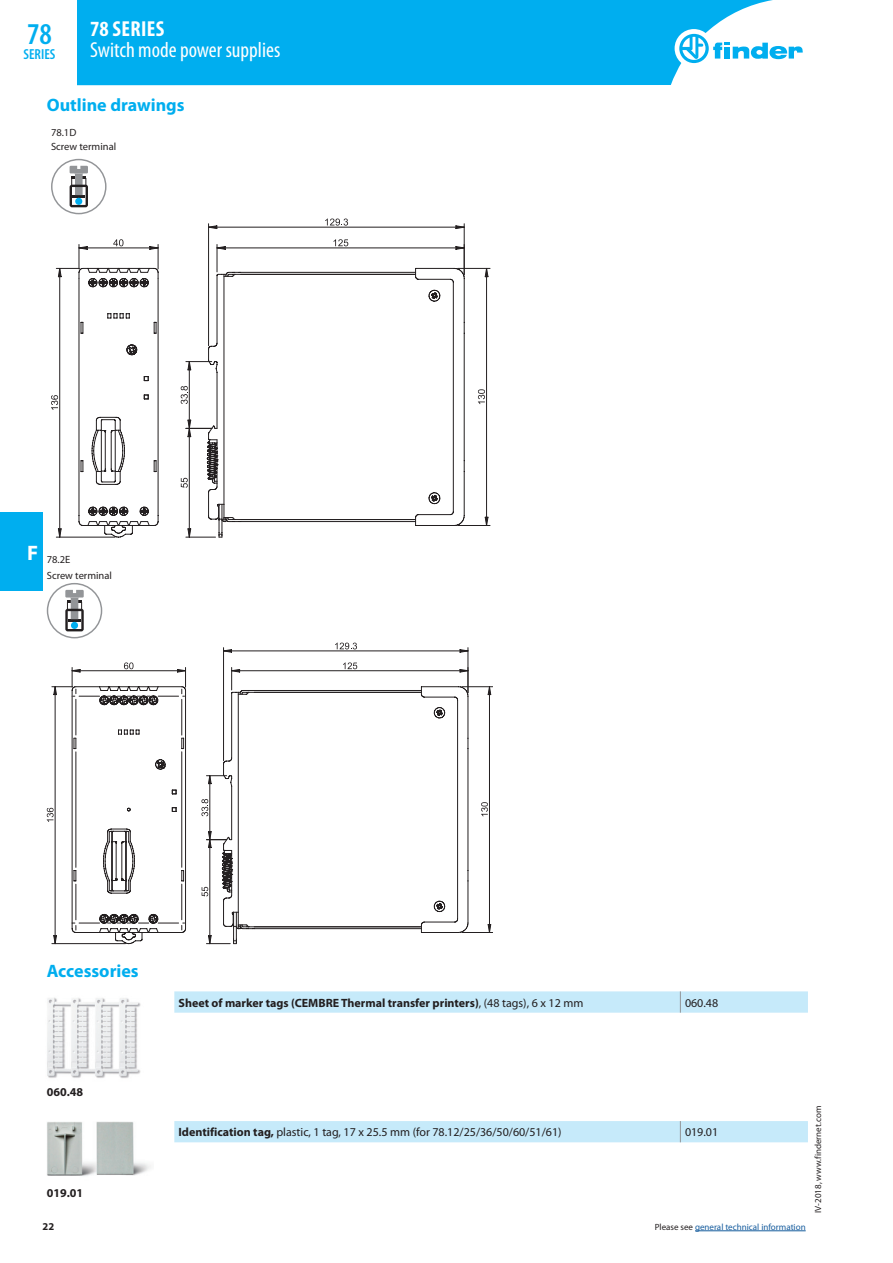
<style>
.page{position:relative;width:893px;height:1263px;background:#fff}
.page>*{position:absolute;margin:0;border:0;box-sizing:border-box;transform-origin:0 0}
.t1{font:600 condensed 30.3px "Myriad Pro";color:#00aeef}
.t2{font:condensed 21.75px "Myriad Pro";color:#fff}
.t3{font:700 condensed 21.75px "Myriad Pro";letter-spacing:.02em;color:#fff}
.t4{font:700 21px "Myriad Pro";color:#fff}
.t5{font:700 18px "Myriad Pro";color:#00aeef}
.t6{font:600 condensed 14.55px "Myriad Pro";color:#00aeef}
.t7{font:12px "Myriad Pro";color:#231f20}
.t8{font:700 12px "Myriad Pro";color:#231f20}
.t9{font:10.5px/14.2px "Myriad Pro";color:#231f20}
.t10{font:700 10.5px "Myriad Pro";color:#231f20}
.t11{font:9px "Myriad Pro";color:#175d9e}
.t12{font:9px "Myriad Pro";color:#231f20}
.s1{font-weight:400}
.s2{font-weight:700}
.s3{color:#231f20}
</style>
<div class="page">
<div style="left:0;top:512px;width:43px;height:79px;background:#00aeef"></div>
<div style="left:51px;top:159px;width:56px;height:55px;border:1px solid #939598;border-radius:50%"></div>
<svg style="left:70px;top:166px;width:18px;height:41px"></svg>
<hr style="left:458px;top:268px;width:32px;height:1px;background:#231f20">
<hr style="left:458px;top:525px;width:32px;height:1px;background:#231f20">
<svg style="left:51px;top:219px;width:414px;height:319px"></svg>
<div style="left:47px;top:583px;width:55px;height:55px;border:1px solid #939598;border-radius:50%"></div>
<svg style="left:65px;top:590px;width:19px;height:41px"></svg>
<svg style="left:47px;top:662px;width:139px;height:282px"></svg>
<svg style="left:55px;top:686px;width:436px;height:258px"></svg>
<hr style="left:462px;top:686px;width:31px;height:1px;background:#231f20">
<hr style="left:462px;top:932px;width:31px;height:1px;background:#231f20">
<svg style="left:469px;top:686px;width:21px;height:246px"></svg>
<svg style="left:201px;top:643px;width:268px;height:301px"></svg>
<svg style="left:174px;top:991px;width:634px;height:151px"></svg>
<svg style="left:680px;top:1121px;width:1px;height:21px"></svg>
<svg style="left:680px;top:991px;width:1px;height:22px"></svg>
<img style="left:47px;top:997px;width:94px;height:81px">
<img style="left:47px;top:1121px;width:104px;height:55px">
<hr style="left:695px;top:1230px;width:111px;height:1px;background:#175d9e">
<div style="left:77px;top:0;width:696px;height:85px;background:#00aeef"></div>
<div style="left:675px;top:29px;width:38px;height:39px;background:#fff;border-radius:50%"></div>
<svg style="left:679px;top:34px;width:124px;height:29px"></svg>
<h1 class="t1" style="left:27px;top:17px;width:26px">78</h1>
<p class="t6" style="left:24px;top:46px;width:33px">SERIES</p>
<h2 class="t3" style="left:90px;top:16px;width:76px">78 SERIES</h2>
<h2 class="t2" style="left:90px;top:37px;width:192px">Switch mode power supplies</h2>
<h3 class="t5" style="left:47px;top:93px;width:139px">Outline drawings</h3>
<p class="t9" style="left:51px;top:125px;width:67px">78.1D<br>Screw terminal</p>
<h3 class="t4" style="left:27px;top:539px;width:13px">F</h3>
<p class="t9" style="left:47px;top:551px;width:67px;line-height:16.2px">78.2E<br>Screw terminal</p>
<h3 class="t5" style="left:47px;top:959px;width:93px">Accessories</h3>
<p class="t8" style="left:179px;top:995px;width:406px">Sheet of marker tags (CEMBRE Thermal transfer printers)<span class="s1">, (48 tags), 6 x 12 mm</span></p>
<p class="t7" style="left:685px;top:995px;width:35px">060.48</p>
<p class="t8" style="left:47px;top:1084px;width:38px">060.48</p>
<p class="t8" style="left:47px;top:1185px;width:38px">019.01</p>
<p class="t7" style="left:179px;top:1125px;width:384px"><span class="s2">Identification tag,</span> plastic, 1 tag, 17 x 25.5 mm (for 78.12/25/36/50/60/51/61)</p>
<p class="t7" style="left:685px;top:1125px;width:35px">019.01</p>
<p class="t10" style="left:43px;top:1219px;width:13px">22</p>
<p class="t11" style="left:655px;top:1221px;width:152px"><span class="s3">Please see</span> general technical information</p>
<p class="t12" style="left:812px;top:1213px;width:108px;rotate:-90deg">IV-2018, www.findernet.com</p>
</div>
